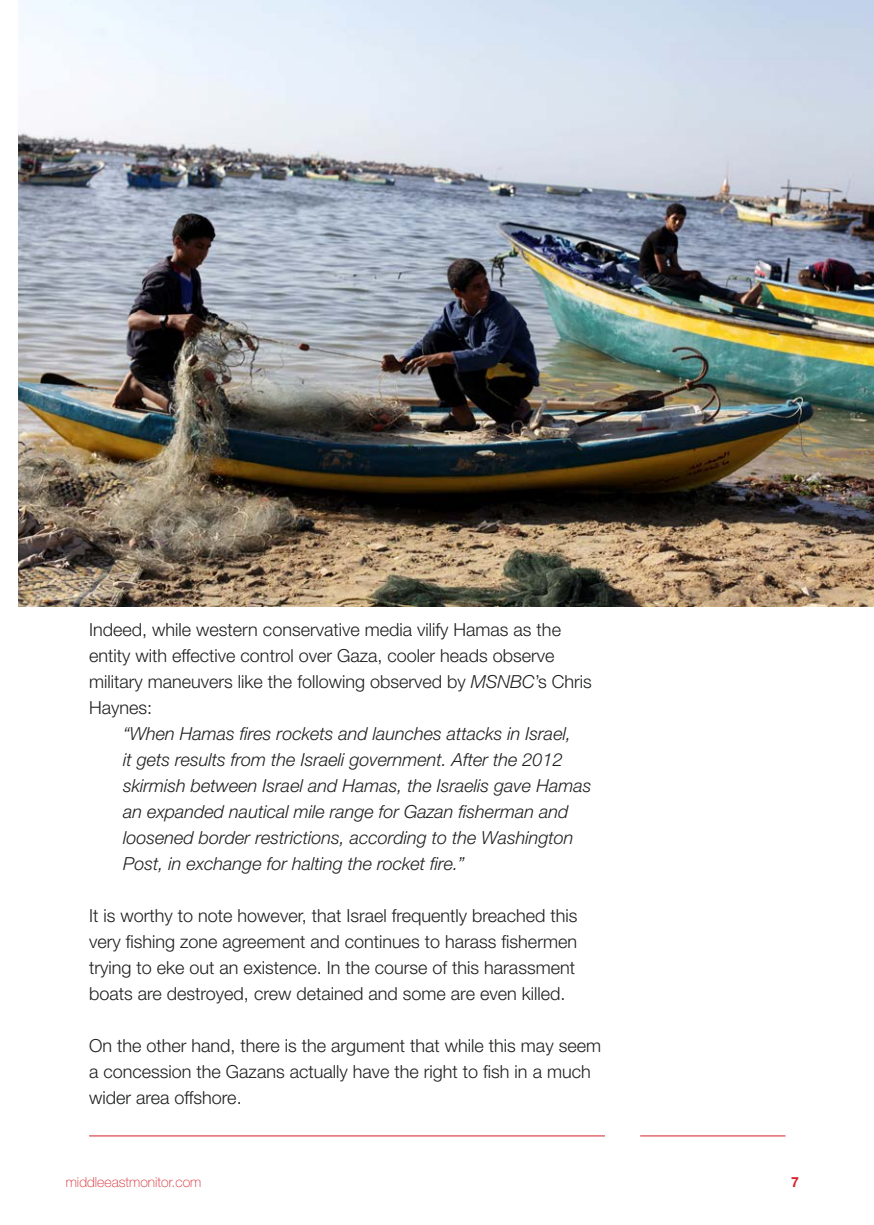
<style>
.page{position:relative;width:874px;height:1225px;background:#fff}
.page>*{position:absolute;margin:0;border:0;box-sizing:border-box;transform-origin:0 0}
.t1{font:300 18px/26px "Helvetica Neue LT Std";color:#1f2020}
.t2{font:italic 300 18px/26px "Helvetica Neue LT Std";color:#1f2020}
.t3{font:100 14px "Helvetica Neue LT Std";color:#d52229}
.t4{font:700 14px "Helvetica Neue LT Std";color:#d52229}
.s1{font-style:italic}
</style>
<div class="page">
<hr style="left:89px;top:1135px;width:515px;height:1px;background:#d52229">
<hr style="left:639px;top:1135px;width:146px;height:1px;background:#d52229">
<img style="left:18px;top:0;width:855px;height:607px">
<p class="t1" style="left:89px;top:616px;width:504px">Indeed, while western conservative media vilify Hamas as the entity with effective control over Gaza, cooler heads observe military maneuvers like the following observed by <span class="s1">MSNBC</span>’s Chris Haynes:</p>
<p class="t2" style="left:123px;top:720px;width:469px">“When Hamas fires rockets and launches attacks in Israel,<br>it gets results from the Israeli government. After the 2012 skirmish between Israel and Hamas, the Israelis gave Hamas an expanded nautical mile range for Gazan fisherman and loosened border restrictions, according to the Washington Post, in exchange for halting the rocket fire.”</p>
<p class="t1" style="left:89px;top:902px;width:489px">It is worthy to note however, that Israel frequently breached this very fishing zone agreement and continues to harass fishermen trying to eke out an existence. In the course of this harassment boats are destroyed, crew detained and some are even killed.</p>
<p class="t1" style="left:89px;top:1032px;width:513px">On the other hand, there is the argument that while this may seem a concession the Gazans actually have the right to fish in a much wider area offshore.</p>
<p class="t3" style="left:66px;top:1173px;width:137px">middleeastmonitor.com</p>
<p class="t4" style="left:790px;top:1173px;width:9px">7</p>
</div>
